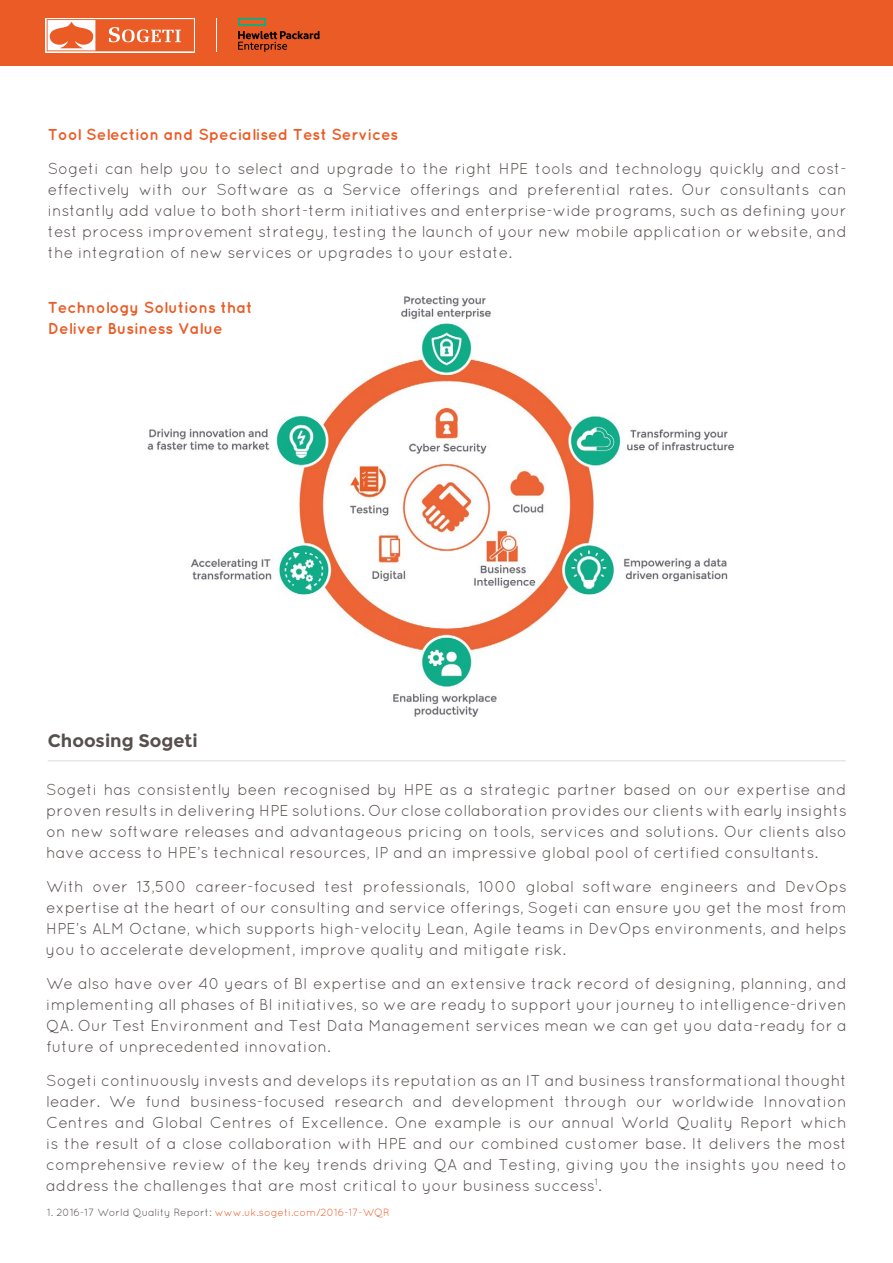
<style>
.page{position:relative;width:893px;height:1263px;background:#fff}
.page>*{position:absolute;margin:0;border:0;box-sizing:border-box;transform-origin:0 0}
.t1{font:700 18px "Montserrat";color:#564f4d}
.t2{font:15.75px/21px "Quicksand";color:#544c4a;text-align:justify}
.t3{font:700 15.75px/21px "Quicksand";color:#eb5b25}
.t4{font:10.5px "Quicksand";color:#e95e2a}
.s1{color:#544c4a}
</style>
<div class="page">
<img style="left:147px;top:296px;width:587px;height:421px">
<div style="left:0;top:0;width:893px;height:66px;background:#eb5b25"></div>
<svg style="left:46px;top:18px;width:149px;height:34px"></svg>
<svg style="left:47px;top:19px;width:147px;height:32px"></svg>
<hr style="left:48px;top:760px;width:798px;height:1px;background:#eae6e6">
<svg style="left:238px;top:18px;width:81px;height:34px"></svg>
<hr style="left:216px;top:18px;width:1px;height:34px;background:#fff">
<p class="t3" style="left:48px;top:124px;width:352px">Tool Selection and Specialised Test Services</p>
<p class="t2" style="left:48px;top:158px;width:801px">Sogeti can help you to select and upgrade to the right HPE tools and technology quickly and cost&shy;effectively with our Software as a Service offerings and preferential rates. Our consultants can instantly add value to both short-term initiatives and enterprise-wide programs, such as defining your test process improvement strategy, testing the launch of your new mobile application or website, and the integration of new services or upgrades to your estate.</p>
<p class="t3" style="left:48px;top:297px;width:206px">Technology Solutions that<br>Deliver Business Value</p>
<p class="t1" style="left:48px;top:730px;width:152px">Choosing Sogeti</p>
<p class="t2" style="left:46px;top:779px;width:802px">Sogeti has consistently been recognised by HPE as a strategic partner based on our expertise and proven results in delivering HPE solutions. Our close collaboration provides our clients with early insights on new software releases and advantageous pricing on tools, services and solutions. Our clients also have access to HPE’s technical resources, IP and an impressive global pool of certified consultants.</p>
<p class="t2" style="left:46px;top:876px;width:802px">With over 13,500 career-focused test professionals, 1000 global software engineers and DevOps expertise at the heart of our consulting and service offerings, Sogeti can ensure you get the most from HPE’s ALM Octane, which supports high-velocity Lean, Agile teams in DevOps environments, and helps you to accelerate development, improve quality and mitigate risk.</p>
<p class="t2" style="left:46px;top:973px;width:802px">We also have over 40 years of BI expertise and an extensive track record of designing, planning, and implementing all phases of BI initiatives, so we are ready to support your journey to intelligence-driven QA. Our Test Environment and Test Data Management services mean we can get you data-ready for a future of unprecedented innovation.</p>
<p class="t2" style="left:46px;top:1069px;width:802px">Sogeti continuously invests and develops its reputation as an IT and business transformational thought leader. We fund business-focused research and development through our worldwide Innovation Centres and Global Centres of Excellence. One example is our annual World Quality Report which is the result of a close collaboration with HPE and our combined customer base. It delivers the most comprehensive review of the key trends driving QA and Testing, giving you the insights you need to address the challenges that are most critical to your business success<sup>1</sup>.</p>
<p class="t4" style="left:47px;top:1206px;width:344px"><span class="s1">1. 2016-17 World Quality Report:</span> www.uk.sogeti.com/2016-17-WQR</p>
</div>
